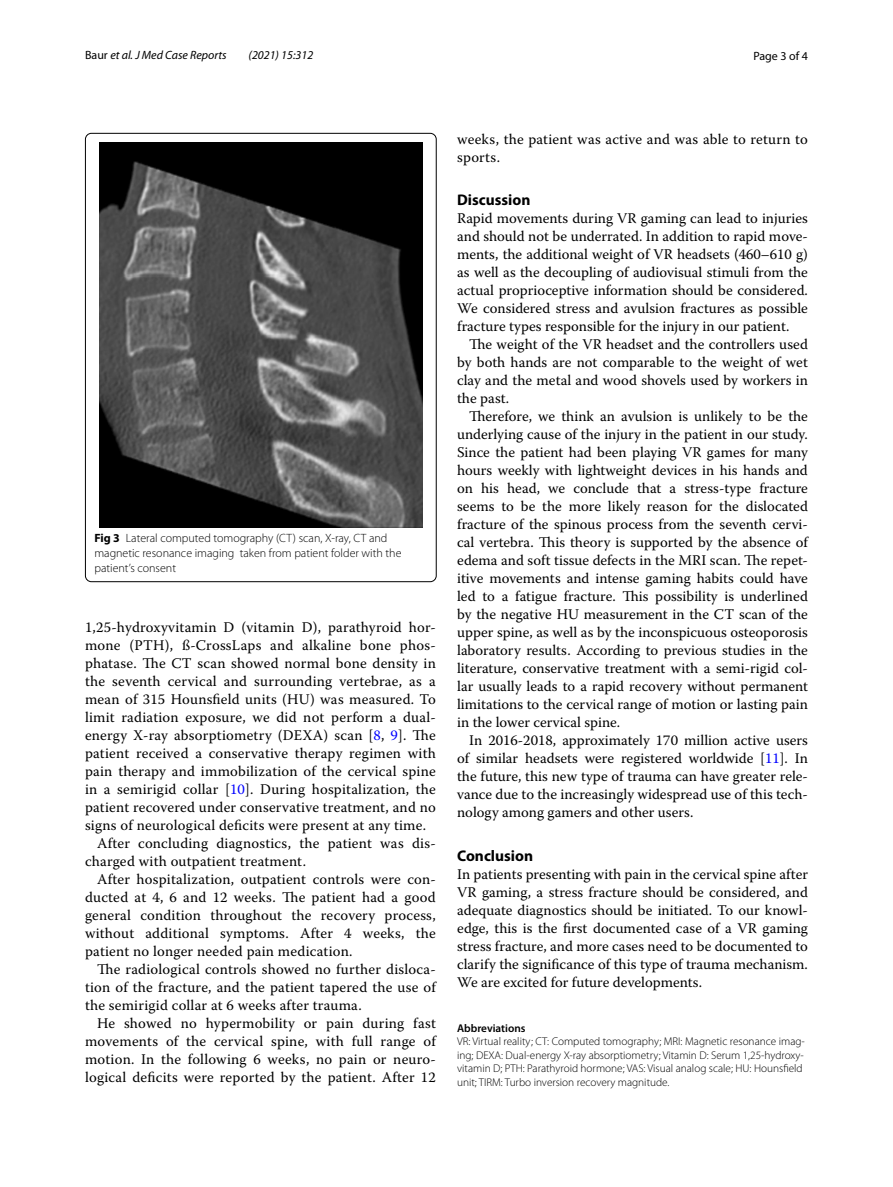
<style>
.page{position:relative;width:893px;height:1187px;background:#fff}
.page>*{position:absolute;margin:0;border:0;box-sizing:border-box;transform-origin:0 0}
.t1{font:700 15.45px "Myriad Pro";color:#000}
.t2{font:14.7px/18px "Warnock Pro";letter-spacing:.015em;color:#000;text-align:justify}
.t3{font:300 12px/15px "Myriad Pro";color:#000}
.t4{font:italic 12px "Myriad Pro";color:#000}
.t5{font:12px "Myriad Pro";color:#000}
.t6{font:300 11.25px/13.5px "Myriad Pro";color:#000}
.t7{font:600 11.25px "Myriad Pro";color:#000}
.s1{font-style:normal}
.s2{font-weight:700}
.s3{color:#00f}
</style>
<div class="page">
<img style="left:99px;top:142px;width:323px;height:385px">
<div style="left:85px;top:133px;width:351px;height:449px;border:1px solid #000;border-radius:6px"></div>
<p class="t4" style="left:85px;top:48px;width:143px"><span class="s1">Baur</span> et al. J Med Case Reports</p>
<p class="t4" style="left:249px;top:48px;width:66px">(2021) 15:312</p>
<p class="t5" style="left:753px;top:48px;width:56px">Page 3 of 4</p>
<p class="t3" style="left:94px;top:531px;width:309px"><span class="s2">Fig 3</span> Lateral computed tomography (CT) scan, X-ray, CT and magnetic resonance imaging taken from patient folder with the patient’s consent</p>
<p class="t2" style="left:85px;top:617px;width:352px">1,25-hydroxyvitamin D (vitamin D), parathyroid hor-</p>
<p class="t2" style="left:85px;top:635px;width:352px">mone (PTH), ß-CrossLaps and alkaline bone phos-</p>
<p class="t2" style="left:85px;top:653px;width:352px">phatase. The CT scan showed normal bone density in</p>
<p class="t2" style="left:85px;top:671px;width:352px">the seventh cervical and surrounding vertebrae, as a</p>
<p class="t2" style="left:85px;top:689px;width:352px">mean of 315 Hounsfield units (HU) was measured. To</p>
<p class="t2" style="left:85px;top:707px;width:352px">limit radiation exposure, we did not perform a dual-</p>
<p class="t2" style="left:85px;top:725px;width:352px">energy X-ray absorptiometry (DEXA) scan [<span class="s3">8</span>, <span class="s3">9</span>]. The</p>
<p class="t2" style="left:85px;top:743px;width:352px">patient received a conservative therapy regimen with</p>
<p class="t2" style="left:85px;top:761px;width:352px">pain therapy and immobilization of the cervical spine</p>
<p class="t2" style="left:85px;top:779px;width:352px">in a semirigid collar [<span class="s3">10</span>]. During hospitalization, the</p>
<p class="t2" style="left:85px;top:797px;width:352px">patient recovered under conservative treatment, and no</p>
<p class="t2" style="left:85px;top:815px;width:343px">signs of neurological deficits were present at any time.</p>
<p class="t2" style="left:97px;top:833px;width:340px">After concluding diagnostics, the patient was dis-</p>
<p class="t2" style="left:85px;top:851px;width:222px">charged with outpatient treatment.</p>
<p class="t2" style="left:97px;top:869px;width:340px">After hospitalization, outpatient controls were con-</p>
<p class="t2" style="left:85px;top:887px;width:352px">ducted at 4, 6 and 12 weeks. The patient had a good</p>
<p class="t2" style="left:85px;top:905px;width:352px">general condition throughout the recovery process,</p>
<p class="t2" style="left:85px;top:923px;width:352px">without additional symptoms. After 4 weeks, the</p>
<p class="t2" style="left:85px;top:941px;width:269px">patient no longer needed pain medication.</p>
<p class="t2" style="left:97px;top:959px;width:340px">The radiological controls showed no further disloca-</p>
<p class="t2" style="left:85px;top:977px;width:352px">tion of the fracture, and the patient tapered the use of</p>
<p class="t2" style="left:85px;top:995px;width:278px">the semirigid collar at 6 weeks after trauma.</p>
<p class="t2" style="left:97px;top:1013px;width:340px">He showed no hypermobility or pain during fast</p>
<p class="t2" style="left:85px;top:1031px;width:352px">movements of the cervical spine, with full range of</p>
<p class="t2" style="left:85px;top:1049px;width:352px">motion. In the following 6 weeks, no pain or neuro-</p>
<p class="t2" style="left:85px;top:1067px;width:352px">logical deficits were reported by the patient. After 12</p>
<p class="t2" style="left:457px;top:130px;width:352px">weeks, the patient was active and was able to return to sports.</p>
<p class="t1" style="left:457px;top:190px;width:75px">Discussion</p>
<p class="t2" style="left:457px;top:209px;width:352px">Rapid movements during VR gaming can lead to injuries and should not be underrated. In addition to rapid move&shy;ments, the additional weight of VR headsets (460–610 g) as well as the decoupling of audiovisual stimuli from the actual proprioceptive information should be considered.<br>We considered stress and avulsion fractures as possible fracture types responsible for the injury in our patient.</p>
<p class="t2" style="left:457px;top:335px;width:352px;text-indent:12px">The weight of the VR headset and the controllers used by both hands are not comparable to the weight of wet clay and the metal and wood shovels used by workers in the past.</p>
<p class="t2" style="left:457px;top:407px;width:352px;text-indent:12px">Therefore, we think an avulsion is unlikely to be the underlying cause of the injury in the patient in our study.<br>Since the patient had been playing VR games for many hours weekly with lightweight devices in his hands and on his head, we conclude that a stress-type fracture seems to be the more likely reason for the dislocated fracture of the spinous process from the seventh cervi&shy;cal vertebra. This theory is supported by the absence of edema and soft tissue defects in the MRI scan. The repet&shy;itive movements and intense gaming habits could have led to a fatigue fracture. This possibility is underlined by the negative HU measurement in the CT scan of the upper spine, as well as by the inconspicuous osteoporosis laboratory results. According to previous studies in the literature, conservative treatment with a semi-rigid col&shy;lar usually leads to a rapid recovery without permanent limitations to the cervical range of motion or lasting pain in the lower cervical spine.</p>
<p class="t2" style="left:457px;top:731px;width:352px;text-indent:12px">In 2016-2018, approximately 170 million active users of similar headsets were registered worldwide [<span class="s3">11</span>]. In the future, this new type of trauma can have greater rele&shy;vance due to the increasingly widespread use of this tech&shy;nology among gamers and other users.</p>
<p class="t1" style="left:457px;top:845px;width:77px">Conclusion</p>
<p class="t2" style="left:457px;top:864px;width:352px">In patients presenting with pain in the cervical spine after VR gaming, a stress fracture should be considered, and adequate diagnostics should be initiated. To our knowl&shy;edge, this is the first documented case of a VR gaming stress fracture, and more cases need to be documented to clarify the significance of this type of trauma mechanism.<br>We are excited for future developments.</p>
<p class="t7" style="left:457px;top:1020px;width:70px">Abbreviations</p>
<p class="t6" style="left:457px;top:1035px;width:349px">VR: Virtual reality; CT: Computed tomography; MRI: Magnetic resonance imag&shy;ing; DEXA: Dual-energy X-ray absorptiometry; Vitamin D: Serum 1,25-hydroxy&shy;vitamin D; PTH: Parathyroid hormone; VAS: Visual analog scale; HU: Hounsfield unit; TIRM: Turbo inversion recovery magnitude.</p>
</div>
